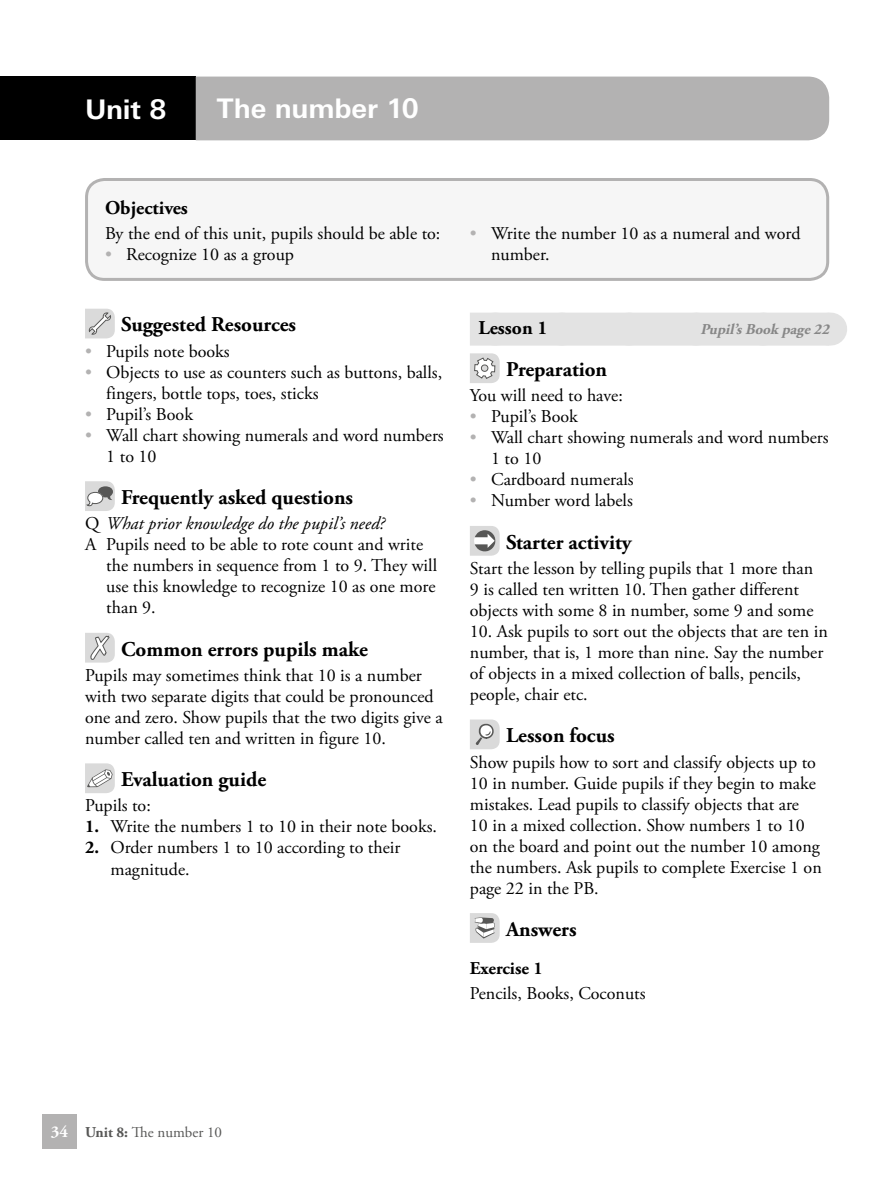
<style>
.page{position:relative;width:893px;height:1191px;background:#fff}
.page>*{position:absolute;margin:0;border:0;box-sizing:border-box;transform-origin:0 0}
.t1{font:700 27px "Univers Nextfor Pearson SA";letter-spacing:-.01em;color:#fff}
.t2{font:700 21px "Adobe Garamond Pro";color:#000}
.t3{font:700 19.5px "Adobe Garamond Pro";color:#000}
.t4{font:18px/21px "Adobe Garamond Pro";color:#000}
.t5{font:italic 18px "Adobe Garamond Pro";color:#000}
.t6{font:700 18px "Adobe Garamond Pro";color:#000}
.t7{font:15px "Adobe Garamond Pro";color:#575756}
.t8{font:italic 700 15px "Adobe Garamond Pro";color:#878787}
.s1{color:#b3b2b2}
.s2{font-style:normal}
.s3{font-weight:700}
.s4{font-weight:700;font-size:16.5px;color:#fff}
</style>
<div class="page">
<div style="left:43px;top:1114px;width:34px;height:34px;background:#b3b2b2"></div>
<div style="left:0;top:77px;width:196px;height:63px;background:#000"></div>
<div style="left:196px;top:77px;width:633px;height:63px;background:#b3b2b2"></div>
<div style="left:87px;top:179px;width:741px;height:100px;background:#f6f6f6;border-radius:18px"></div>
<div style="left:85px;top:178px;width:744px;height:103px;border:3px solid #b3b2b2;border-radius:18px"></div>
<svg style="left:562px;top:312px;width:234px;height:1px"></svg>
<hr style="left:495px;top:312px;width:1px;height:33px;background:#e3e3e3">
<hr style="left:830px;top:312px;width:1px;height:33px;background:#e3e3e3">
<div style="left:470px;top:313px;width:359px;height:33px;background:#e3e3e3"></div>
<svg style="left:85px;top:309px;width:30px;height:29px"></svg>
<svg style="left:85px;top:481px;width:30px;height:30px"></svg>
<svg style="left:85px;top:633px;width:30px;height:29px"></svg>
<svg style="left:85px;top:763px;width:30px;height:30px"></svg>
<svg style="left:470px;top:353px;width:30px;height:30px"></svg>
<svg style="left:470px;top:526px;width:30px;height:30px"></svg>
<svg style="left:470px;top:719px;width:30px;height:30px"></svg>
<svg style="left:470px;top:913px;width:30px;height:30px"></svg>
<h1 class="t1" style="left:85px;top:93px;width:83px">Unit 8</h1>
<h1 class="t1" style="left:217px;top:93px;width:203px">The number 10</h1>
<p class="t3" style="left:105px;top:196px;width:84px">Objectives</p>
<p class="t4" style="left:105px;top:223px;width:337px">By the end of this unit, pupils should be able to:</p>
<p class="t4" style="left:105px;top:244px;width:190px"><span class="s1">•</span> Recognize 10 as a group</p>
<p class="t2" style="left:121px;top:312px;width:176px">Suggested Resources</p>
<p class="t4" style="left:85px;top:341px;width:146px"><span class="s1">•</span> Pupils note books</p>
<p class="t4" style="left:106px;top:362px;width:337px;text-indent:-21px"><span class="s1">•</span> Objects to use as counters such as buttons, balls, fingers, bottle tops, toes, sticks</p>
<p class="t4" style="left:85px;top:404px;width:109px"><span class="s1">•</span> Pupil’s Book</p>
<p class="t4" style="left:106px;top:425px;width:339px;text-indent:-21px"><span class="s1">•</span> Wall chart showing numerals and word numbers<br>1 to 10</p>
<p class="t2" style="left:121px;top:485px;width:233px">Frequently asked questions</p>
<p class="t5" style="left:85px;top:513px;width:301px"><span class="s2">Q</span> What prior knowledge do the pupil’s need?</p>
<p class="t4" style="left:85px;top:535px;width:340px">A Pupils need to be able to rote count and write</p>
<p class="t4" style="left:106px;top:556px;width:332px">the numbers in sequence from 1 to 9. They will</p>
<p class="t4" style="left:106px;top:577px;width:331px">use this knowledge to recognize 10 as one more</p>
<p class="t4" style="left:106px;top:598px;width:51px">than 9.</p>
<p class="t2" style="left:121px;top:637px;width:248px">Common errors pupils make</p>
<p class="t4" style="left:85px;top:665px;width:359px">Pupils may sometimes think that 10 is a number with two separate digits that could be pronounced one and zero. Show pupils that the two digits give a number called ten and written in figure 10.</p>
<p class="t2" style="left:121px;top:767px;width:146px">Evaluation guide</p>
<p class="t4" style="left:85px;top:796px;width:67px">Pupils to:</p>
<p class="t4" style="left:85px;top:817px;width:353px"><span class="s3">1.</span> Write the numbers 1 to 10 in their note books.</p>
<p class="t4" style="left:111px;top:838px;width:291px;text-indent:-26px"><span class="s3">2.</span> Order numbers 1 to 10 according to their magnitude.</p>
<p class="t4" style="left:491px;top:223px;width:311px;text-indent:-21px"><span class="s1">•</span> Write the number 10 as a numeral and word number.</p>
<p class="t3" style="left:478px;top:316px;width:71px">Lesson 1</p>
<p class="t8" style="left:700px;top:320px;width:134px">Pupil’sBook page22</p>
<p class="t2" style="left:506px;top:357px;width:103px">Preparation</p>
<p class="t4" style="left:470px;top:386px;width:154px">You will need to have:</p>
<p class="t4" style="left:470px;top:407px;width:109px"><span class="s1">•</span> Pupil’s Book</p>
<p class="t4" style="left:491px;top:428px;width:339px;text-indent:-21px"><span class="s1">•</span> Wall chart showing numerals and word numbers<br>1 to 10</p>
<p class="t4" style="left:470px;top:470px;width:165px"><span class="s1">•</span> Cardboard numerals</p>
<p class="t4" style="left:470px;top:491px;width:164px"><span class="s1">•</span> Number word labels</p>
<p class="t2" style="left:506px;top:530px;width:127px">Starter activity</p>
<p class="t4" style="left:470px;top:558px;width:345px">Start the lesson by telling pupils that 1 more than<br>9 is called ten written 10. Then gather different objects with some 8 in number, some 9 and some</p>
<p class="t4" style="left:470px;top:621px;width:359px">10. Ask pupils to sort out the objects that are ten in number, that is, 1 more than nine. Say the number of objects in a mixed collection of balls, pencils, people, chair etc.</p>
<p class="t2" style="left:506px;top:723px;width:110px">Lesson focus</p>
<p class="t4" style="left:470px;top:752px;width:353px">Show pupils how to sort and classify objects up to 10 in number. Guide pupils if they begin to make mistakes. Lead pupils to classify objects that are<br>10 in a mixed collection. Show numbers 1 to 10 on the board and point out the number 10 among the numbers. Ask pupils to complete Exercise 1 on page 22 in the PB.</p>
<p class="t2" style="left:506px;top:917px;width:72px">Answers</p>
<p class="t6" style="left:470px;top:957px;width:74px">Exercise 1</p>
<p class="t4" style="left:470px;top:983px;width:177px">Pencils, Books, Coconuts</p>
<p class="t7" style="left:51px;top:1122px;width:173px"><span class="s4">34</span> <span class="s3">Unit 8:</span> The number 10</p>
</div>
